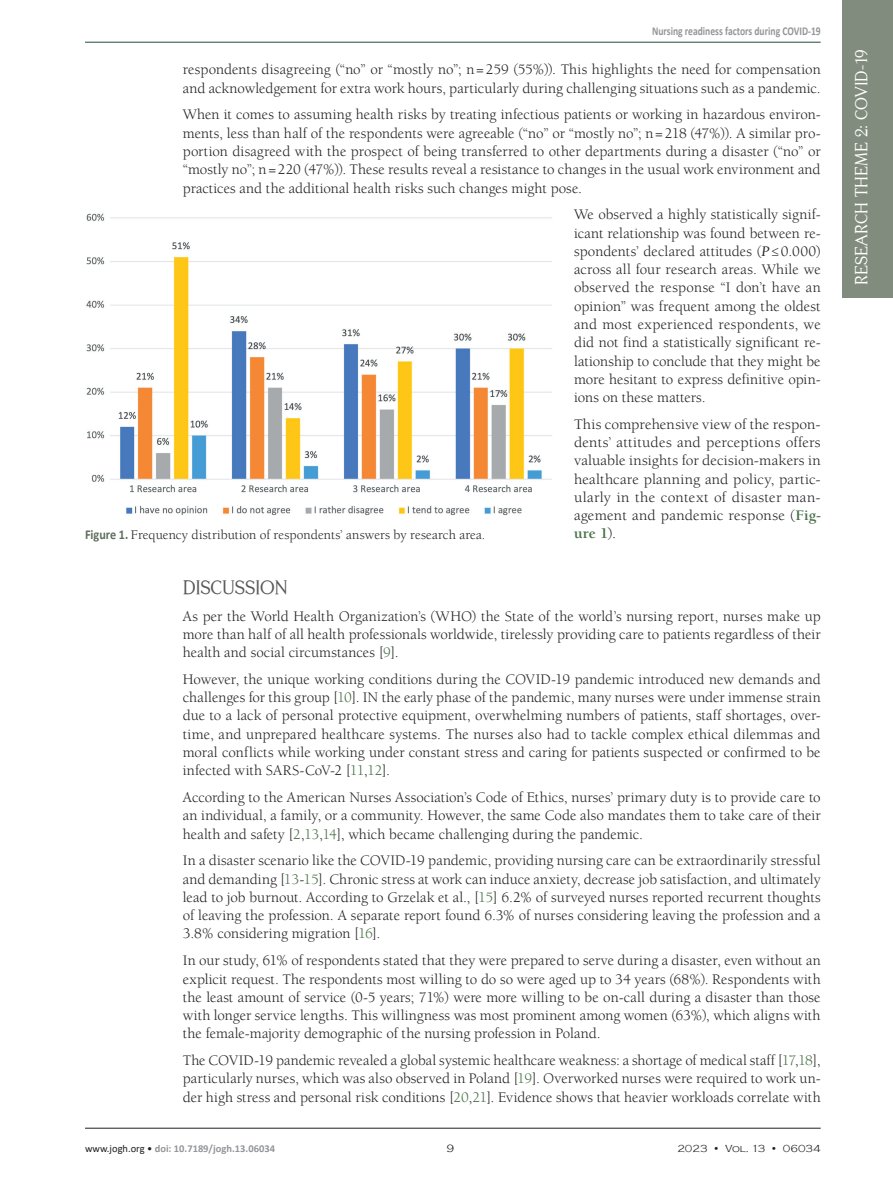
<style>
.page{position:relative;width:893px;height:1191px;background:#fff}
.page>*{position:absolute;margin:0;border:0;box-sizing:border-box;transform-origin:0 0}
.Podnaslovi_PAPERS{font:19.5px "Centabel";letter-spacing:-.015em;color:#57585a}
.t1{font:17.1px "Centabel";letter-spacing:.005em;color:#fff}
.Tekst_Osnovni{font:15px/18.3px "Berkeley Std";letter-spacing:.005em;color:#231f20;text-align:justify}
.potpisi_Figure_Table{font:13.5px "Berkeley Std";letter-spacing:.005em;color:#231f20}
.t2{font:700 12px "Calibri";color:#939598;scale:.8 1}
.t3{font:300 10.95px "Copperplate Gothic";color:#231f20}
.t4{font:700 10.5px "Calibri";color:#939598}
.t5{font:300 10.5px "Copperplate Gothic";color:#231f20}
.s1{font-style:italic}
.s2{font-weight:700;color:#477045}
.s3{color:#477045}
.s4{font-family:"Calibri";font-weight:700;color:#5d6e5c}
.s5{font-weight:400;color:#231f20}
</style>
<div class="page">
<hr style="left:85px;top:1128px;width:736px;height:1px;background:#231f20">
<hr style="left:85px;top:42px;width:736px;height:1px;background:#204c34">
<div style="left:842px;top:0;width:51px;height:298px;background:#828c7e"></div>
<img style="left:86px;top:213px;width:466px;height:303px">
<p class="t2" style="left:652px;top:22px;width:212px">Nursing readiness factors during COVID-19</p>
<p class="Tekst_Osnovni" style="left:183px;top:61px;width:639px">respondents disagreeing (“no” or “mostly no”; n=259 (55%)). This highlights the need for compensation and acknowledgement for extra work hours, particularly during challenging situations such as a pandemic.</p>
<p class="Tekst_Osnovni" style="left:183px;top:106px;width:639px">When it comes to assuming health risks by treating infectious patients or working in hazardous environ&shy;ments, less than half of the respondents were agreeable (“no” or “mostly no”; n=218 (47%)). A similar pro&shy;portion disagreed with the prospect of being transferred to other departments during a disaster (“no” or “mostly no”; n=220 (47%)). These results reveal a resistance to changes in the usual work environment and practices and the additional health risks such changes might pose.</p>
<p class="Tekst_Osnovni" style="left:574px;top:206px;width:248px">We observed a highly statistically signif&shy;icant relationship was found between re&shy;spondents’ declared attitudes (<span class="s1">P</span>≤0.000) across all four research areas. While we observed the response “I don’t have an opinion” was frequent among the oldest and most experienced respondents, we did not find a statistically significant re&shy;lationship to conclude that they might be more hesitant to express definitive opin&shy;ions on these matters.</p>
<p class="Tekst_Osnovni" style="left:574px;top:415px;width:248px">This comprehensive view of the respon&shy;dents’ attitudes and perceptions offers valuable insights for decision-makers in healthcare planning and policy, partic&shy;ularly in the context of disaster man&shy;agement and pandemic response (<span class="s2">Fig&shy;ure 1</span>).</p>
<p class="Podnaslovi_PAPERS" style="left:183px;top:576px;width:107px">DISCUSSION</p>
<p class="Tekst_Osnovni" style="left:183px;top:607px;width:639px">As per the World Health Organization’s (WHO) the State of the world’s nursing report, nurses make up more than half of all health professionals worldwide, tirelessly providing care to patients regardless of their health and social circumstances [<span class="s3">9</span>].</p>
<p class="Tekst_Osnovni" style="left:183px;top:670px;width:639px">However, the unique working conditions during the COVID-19 pandemic introduced new demands and challenges for this group [<span class="s3">10</span>]. IN the early phase of the pandemic, many nurses were under immense strain due to a lack of personal protective equipment, overwhelming numbers of patients, staff shortages, over&shy;time, and unprepared healthcare systems. The nurses also had to tackle complex ethical dilemmas and moral conflicts while working under constant stress and caring for patients suspected or confirmed to be infected with SARS-CoV-2 [<span class="s3">11</span>,<span class="s3">12</span>].</p>
<p class="Tekst_Osnovni" style="left:183px;top:788px;width:639px">According to the American Nurses Association’s Code of Ethics, nurses’ primary duty is to provide care to an individual, a family, or a community. However, the same Code also mandates them to take care of their health and safety [<span class="s3">2</span>,<span class="s3">13</span>,<span class="s3">14</span>], which became challenging during the pandemic.</p>
<p class="Tekst_Osnovni" style="left:183px;top:851px;width:639px">In a disaster scenario like the COVID-19 pandemic, providing nursing care can be extraordinarily stressful and demanding [<span class="s3">13</span>-<span class="s3">15</span>]. Chronic stress at work can induce anxiety, decrease job satisfaction, and ultimately lead to job burnout. According to Grzelak et al., [<span class="s3">15</span>] 6.2% of surveyed nurses reported recurrent thoughts of leaving the profession. A separate report found 6.3% of nurses considering leaving the profession and a 3.8% considering migration [<span class="s3">16</span>].</p>
<p class="Tekst_Osnovni" style="left:183px;top:951px;width:639px">In our study, 61% of respondents stated that they were prepared to serve during a disaster, even without an explicit request. The respondents most willing to do so were aged up to 34 years (68%). Respondents with the least amount of service (0-5 years; 71%) were more willing to be on-call during a disaster than those with longer service lengths. This willingness was most prominent among women (63%), which aligns with the female-majority demographic of the nursing profession in Poland.</p>
<p class="Tekst_Osnovni" style="left:183px;top:1051px;width:639px">The COVID-19 pandemic revealed a global systemic healthcare weakness: a shortage of medical staff [<span class="s3">17</span>,<span class="s3">18</span>], particularly nurses, which was also observed in Poland [<span class="s3">19</span>]. Overworked nurses were required to work un&shy;der high stress and personal risk conditions [<span class="s3">20</span>,<span class="s3">21</span>]. Evidence shows that heavier workloads correlate with</p>
<p class="potpisi_Figure_Table" style="left:85px;top:527px;width:402px"><span class="s4">Figure 1.</span> Frequency distribution of respondents’ answers by research area.</p>
<p class="t4" style="left:85px;top:1141px;width:191px"><span class="s5">www.jogh.org •</span> doi: 10.7189/jogh.13.06034</p>
<p class="t3" style="left:447px;top:1142px;width:9px">9</p>
<p class="t5" style="left:677px;top:1142px;width:145px">2023 • Vol. 13 • 06034</p>
<p class="t1" style="left:851px;top:285px;width:237px;rotate:-90deg">RESEARCH THEME 2: COVID-19</p>
</div>
